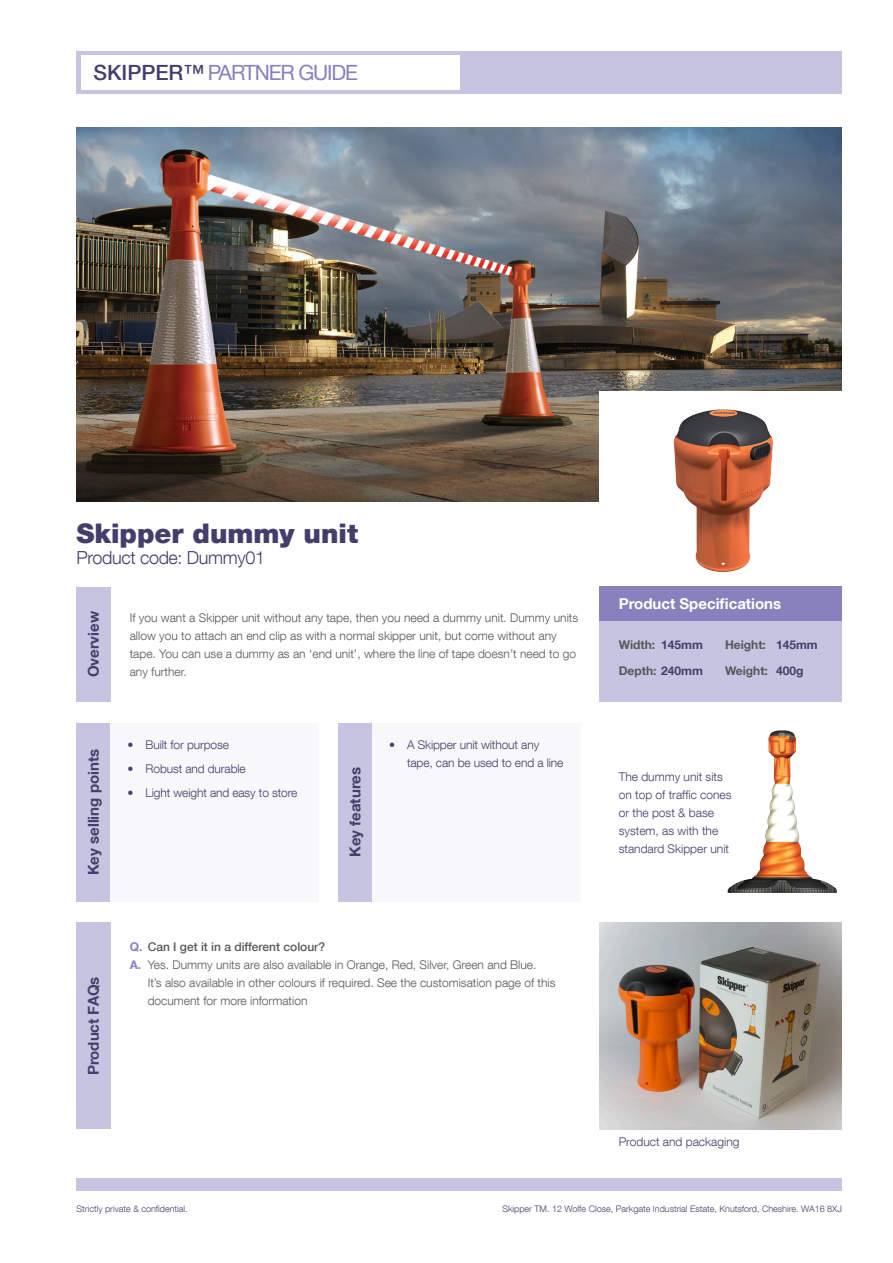
<style>
.page{position:relative;width:893px;height:1263px;background:#fff}
.page>*{position:absolute;margin:0;border:0;box-sizing:border-box;transform-origin:0 0}
.t1{font:900 27px "Helvetica Neue LT Com";color:#433e6c}
.t2{font:21px "Helvetica Neue LT Com";letter-spacing:-.055em;color:#8781bd}
.t3{font:300 18px "Helvetica Neue LT Com";letter-spacing:-.02em;color:#433e6c}
.t4{font:700 15px "Helvetica Neue LT Com";color:#433e6c}
.t5{font:700 15px "Helvetica Neue LT Com";color:#fff}
.t6{font:300 12px/18px "Helvetica Neue LT Com";color:#57585a}
.t7{font:300 12px/18px "Helvetica Neue LT Com";letter-spacing:-.01em;color:#433e6c}
.t8{font:700 12px "Helvetica Neue LT Com";color:#57585a}
.t9{font:500 12px "Helvetica Neue LT Com";color:#57585a}
.t10{font:300 9px "Helvetica Neue LT Com";color:#433e6c}
.s1{font-weight:500;color:#433e6c}
.s2{font-weight:700;color:#8781bd}
.s3{color:#433e6c}
</style>
<div class="page">
<div style="left:77px;top:51px;width:765px;height:43px;background:#c6c4e1"></div>
<div style="left:81px;top:55px;width:378px;height:34px;background:#fff"></div>
<div style="left:77px;top:1178px;width:765px;height:13px;background:#c6c4e1"></div>
<img style="left:77px;top:128px;width:765px;height:374px">
<div style="left:600px;top:391px;width:293px;height:196px;background:#fff"></div>
<img style="left:673px;top:409px;width:101px;height:163px">
<div style="left:600px;top:587px;width:242px;height:34px;background:#8781bd"></div>
<div style="left:600px;top:621px;width:242px;height:81px;background:#c6c4e1"></div>
<img style="left:727px;top:730px;width:110px;height:163px">
<div style="left:77px;top:723px;width:34px;height:178px;background:#c6c4e1"></div>
<div style="left:111px;top:723px;width:208px;height:178px;background:#f8f8fb"></div>
<div style="left:77px;top:587px;width:34px;height:115px;background:#c6c4e1"></div>
<div style="left:77px;top:923px;width:34px;height:206px;background:#c6c4e1"></div>
<div style="left:338px;top:723px;width:34px;height:178px;background:#c6c4e1"></div>
<div style="left:372px;top:723px;width:208px;height:178px;background:#f8f8fb"></div>
<img style="left:600px;top:923px;width:242px;height:206px">
<h2 class="t2" style="left:94px;top:59px;width:266px"><span class="s1">SKIPPER™</span> PARTNER GUIDE</h2>
<p class="t1" style="left:77px;top:517px;width:283px">Skipper dummy unit</p>
<p class="t3" style="left:77px;top:547px;width:190px">Product code: Dummy01</p>
<p class="t4" style="left:84px;top:677px;width:68px;rotate:-90deg">Overview</p>
<p class="t4" style="left:84px;top:875px;width:128px;rotate:-90deg">Key selling points</p>
<p class="t6" style="left:130px;top:608px;width:450px">If you want a Skipper unit without any tape, then you need a dummy unit. Dummy units allow you to attach an end clip as with a normal skipper unit, but come without any tape. You can use a dummy as an ‘end unit’, where the line of tape doesn’t need to go any further.</p>
<p class="t7" style="left:128px;top:735px;width:103px">• Built for purpose</p>
<p class="t7" style="left:128px;top:759px;width:120px">• Robust and durable</p>
<p class="t7" style="left:128px;top:784px;width:171px">• Light weight and easy to store</p>
<p class="t4" style="left:346px;top:857px;width:92px;rotate:-90deg">Key features</p>
<p class="t7" style="left:407px;top:735px;width:158px;text-indent:-18px">• A Skipper unit without any tape, can be used to end a line</p>
<p class="t4" style="left:84px;top:1075px;width:100px;rotate:-90deg">Product FAQs</p>
<p class="t9" style="left:130px;top:939px;width:197px"><span class="s2">Q.</span> Can I get it in a different colour?</p>
<p class="t6" style="left:130px;top:955px;width:408px"><span class="s2">A.</span> Yes. Dummy units are also available in Orange, Red, Silver, Green and Blue.</p>
<p class="t6" style="left:148px;top:973px;width:409px">It’s also available in other colours if required. See the customisation page of this</p>
<p class="t6" style="left:148px;top:991px;width:161px">document for more information</p>
<p class="t5" style="left:619px;top:594px;width:164px">Product Specifications</p>
<p class="t8" style="left:619px;top:637px;width:86px">Width: <span class="s3">145mm</span></p>
<p class="t8" style="left:725px;top:637px;width:94px">Height: <span class="s3">145mm</span></p>
<p class="t8" style="left:619px;top:663px;width:86px">Depth: <span class="s3">240mm</span></p>
<p class="t8" style="left:725px;top:663px;width:80px">Weight: <span class="s3">400g</span></p>
<p class="t7" style="left:619px;top:767px;width:114px">The dummy unit sits on top of traffic cones or the post &amp; base system, as with the standard Skipper unit</p>
<p class="t7" style="left:619px;top:1132px;width:122px">Product and packaging</p>
<p class="t10" style="left:77px;top:1203px;width:113px">Strictly private &amp; confidential.</p>
<p class="t10" style="left:502px;top:1203px;width:341px">Skipper TM. 12 Wolfe Close, Parkgate Industrial Estate, Knutsford, Cheshire. WA16 8XJ</p>
</div>
